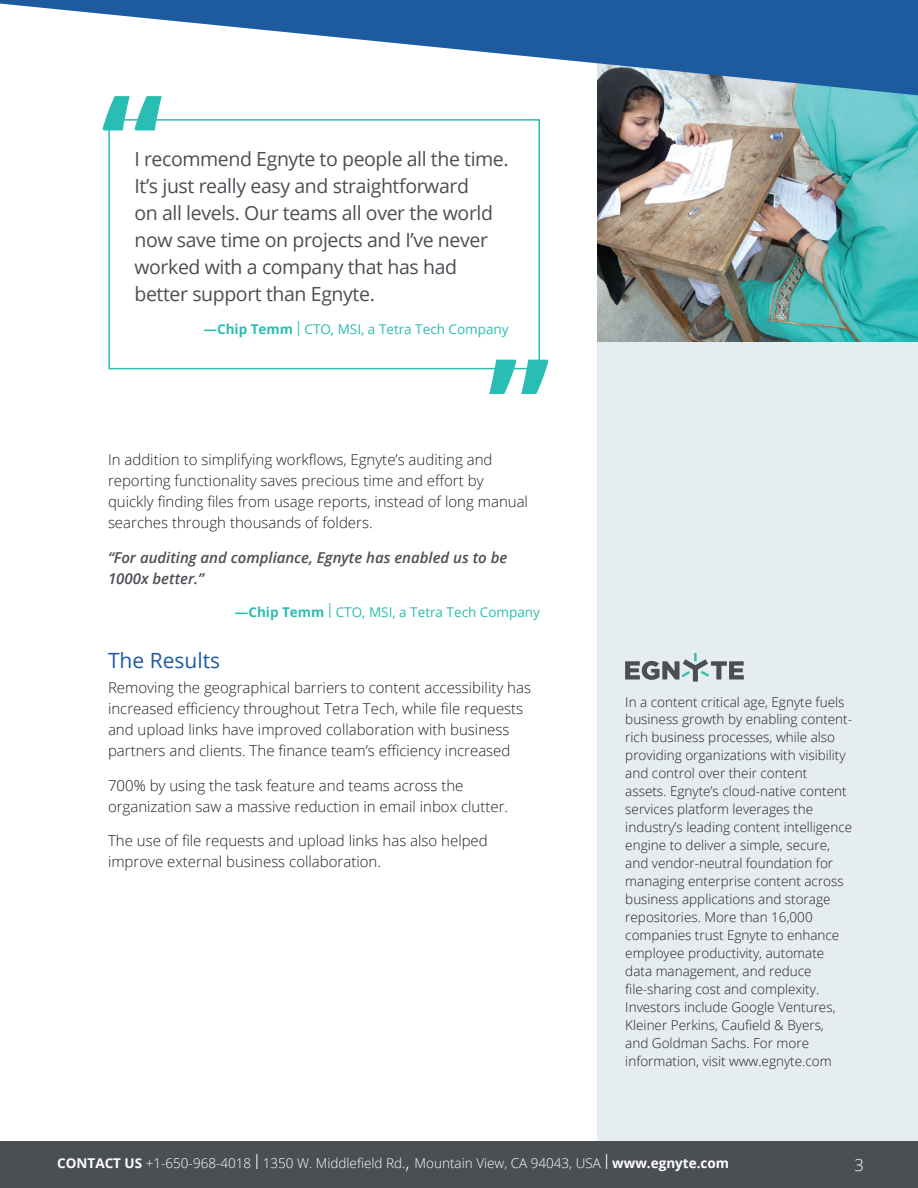
<style>
.page{position:relative;width:918px;height:1188px;background:#fff}
.page>*{position:absolute;margin:0;border:0;box-sizing:border-box;transform-origin:0 0}
.t1{font:21px "Open Sans";color:#1d5ba1}
.t2{font:19.5px/27px "Open Sans";letter-spacing:-.02em;color:#4b4f54}
.t3{font:300 16.5px "Open Sans";color:#fff}
.t4{font:300 15px/21px "Open Sans";color:#231f20}
.t5{font:italic 600 15px/21px "Open Sans";color:#4b4f54}
.t6{font:300 13.5px/18px "Open Sans";color:#231f20}
.t7{font:300 13.5px "Open Sans";color:#fff}
.t8{font:13.5px "Open Sans";color:#2abdb3}
.s1{font-weight:700}
.s2{font-weight:300;font-size:19.5px}
.s3{font-size:19.5px}
</style>
<div class="page">
<div style="left:597px;top:0;width:321px;height:1188px;background:#e5edf0"></div>
<svg style="left:625px;top:653px;width:119px;height:29px"></svg>
<img style="left:597px;top:97px;width:321px;height:244px">
<div style="left:108px;top:119px;width:432px;height:250px;background:#fff;border:2px solid #2abdb3"></div>
<svg style="left:103px;top:97px;width:59px;height:33px"></svg>
<svg style="left:489px;top:360px;width:59px;height:34px"></svg>
<svg style="left:0;top:0;width:918px;height:97px;fill:#1d5ba1"></svg>
<div style="left:0;top:1142px;width:918px;height:46px;background:#4b4f54"></div>
<h2 class="t2" style="left:134px;top:145px;width:376px">I recommend Egnyte to people all the time.<br>It’s just really easy and straightforward<br>on all levels. Our teams all over the world now save time on projects and I’ve never worked with a company that has had better support than Egnyte.</h2>
<p class="t8" style="left:204px;top:320px;width:307px"><span class="s1">—Chip Temm</span> <span class="s2">l</span> CTO, MSI, a Tetra Tech Company</p>
<p class="t4" style="left:108px;top:449px;width:422px">In addition to simplifying workflows, Egnyte’s auditing and reporting functionality saves precious time and effort by quickly finding files from usage reports, instead of long manual searches through thousands of folders.</p>
<p class="t5" style="left:108px;top:546px;width:401px">“For auditing and compliance, Egnyte has enabled us to be<br>1000x better.”</p>
<p class="t8" style="left:235px;top:602px;width:307px"><span class="s1">—Chip Temm</span> <span class="s2">l</span> CTO, MSI, a Tetra Tech Company</p>
<h1 class="t1" style="left:108px;top:646px;width:114px">The Results</h1>
<p class="t4" style="left:108px;top:677px;width:424px">Removing the geographical barriers to content accessibility has increased efficiency throughout Tetra Tech, while file requests and upload links have improved collaboration with business partners and clients. The finance team’s efficiency increased</p>
<p class="t4" style="left:108px;top:775px;width:402px">700% by using the task feature and teams across the organization saw a massive reduction in email inbox clutter.</p>
<p class="t4" style="left:108px;top:830px;width:381px">The use of file requests and upload links has also helped improve external business collaboration.</p>
<p class="t6" style="left:625px;top:692px;width:228px">In a content critical age, Egnyte fuels business growth by enabling content&shy;rich business processes, while also providing organizations with visibility and control over their content<br>assets. Egnyte’s cloud-native content services platform leverages the industry’s leading content intelligence engine to deliver a simple, secure, and vendor-neutral foundation for managing enterprise content across business applications and storage repositories. More than 16,000 companies trust Egnyte to enhance employee productivity, automate data management, and reduce file-sharing cost and complexity.<br>Investors include Google Ventures, Kleiner Perkins, Caufield &amp; Byers,<br>and Goldman Sachs. For more information, visit www.egnyte.com</p>
<p class="t7" style="left:57px;top:1154px;width:673px"><span class="s1">CONTACT US</span> +1-650-968-4018 <span class="s3">l</span> 1350 W. Middlefield Rd.<span class="s3">,</span> Mountain View, CA 94043, USA <span class="s3">l</span> <span class="s1">www.egnyte.com</span></p>
<p class="t3" style="left:855px;top:1154px;width:11px">3</p>
</div>
